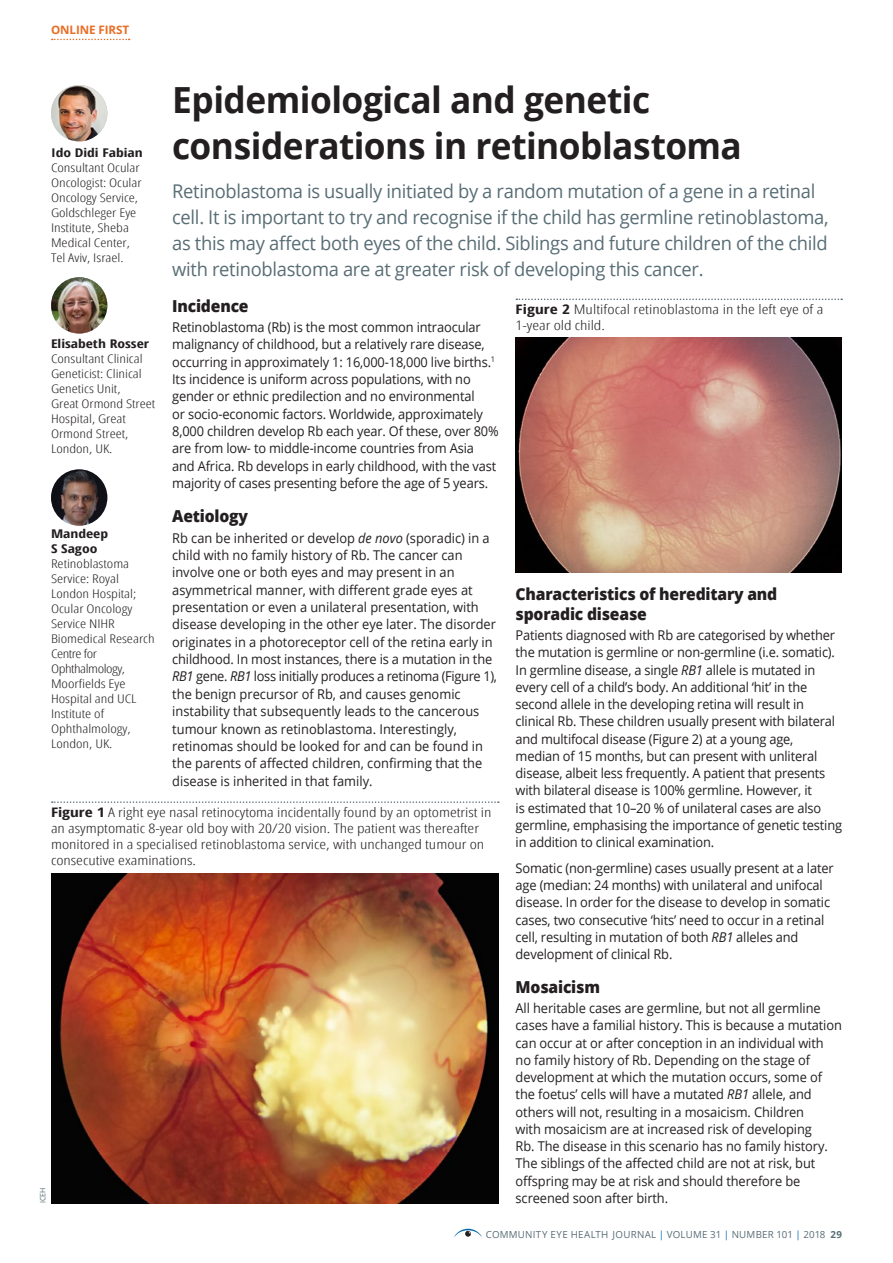
<style>
.page{position:relative;width:893px;height:1263px;background:#fff}
.page>*{position:absolute;margin:0;border:0;box-sizing:border-box;transform-origin:0 0}
.t1{font:700 36px/46.5px "Open Sans";letter-spacing:-.015em;color:#231f20}
.t2{font:18.9px/26.1px "Open Sans";letter-spacing:-.015em;color:#586d75}
.t3{font:800 16.5px/19.5px "Open Sans";letter-spacing:-.01em;color:#231f20;scale:.95 1}
.t4{font:13.5px/17.2px "Open Sans";letter-spacing:-.01em;color:#231f20;scale:.95 1}
.t5{font:300 13.2px/16.2px "Open Sans Condensed";color:#231f20;scale:1.32 1}
.t6{font:300 12px/15px "Open Sans Condensed";color:#231f20;scale:1.3 1}
.t7{font:700 12px/15px "Open Sans Condensed";color:#231f20;scale:1.3 1}
.t8{font:700 11.7px "Open Sans";letter-spacing:-.005em;color:#e96d24}
.t9{font:9.75px "Open Sans";letter-spacing:.025em;color:#586d75}
.t10{font:7.5px "Open Sans";color:#586d75;scale:.95 1}
.s1{font-style:italic}
.s2{font-weight:700}
.s3{color:#006cb7}
</style>
<div class="page">
<svg style="left:454px;top:1229px;width:28px;height:8px"></svg>
<svg style="left:52px;top:39px;width:78px;height:1px"></svg>
<img style="left:51px;top:873px;width:448px;height:330px">
<svg style="left:52px;top:801px;width:447px;height:2px"></svg>
<img style="left:51px;top:85px;width:56px;height:56px;border-radius:28px">
<img style="left:51px;top:469px;width:56px;height:57px;border-radius:28px">
<img style="left:51px;top:277px;width:56px;height:57px;border-radius:28px">
<img style="left:516px;top:337px;width:326px;height:235px">
<svg style="left:516px;top:299px;width:326px;height:1px"></svg>
<p class="t8" style="left:51px;top:22px;width:80px">ONLINE FIRST</p>
<p class="t7" style="left:51px;top:145px;width:72px">Ido Didi Fabian</p>
<p class="t6" style="left:51px;top:160px;width:71px">Consultant Ocular<br>Oncologist: Ocular<br>Oncology Service,<br>Goldschleger Eye<br>Institute, Sheba<br>Medical Center,<br>Tel Aviv, Israel.</p>
<h1 class="t1" style="left:172px;top:75px;width:571px">Epidemiological and genetic considerations in retinoblastoma</h1>
<p class="t2" style="left:172px;top:178px;width:658px">Retinoblastoma is usually initiated by a random mutation of a gene in a retinal cell. It is important to try and recognise if the child has germline retinoblastoma, as this may affect both eyes of the child. Siblings and future children of the child with retinoblastoma are at greater risk of developing this cancer.</p>
<p class="t7" style="left:51px;top:336px;width:77px">Elisabeth Rosser</p>
<p class="t6" style="left:51px;top:351px;width:82px">Consultant Clinical<br>Geneticist: Clinical<br>Genetics Unit,<br>Great Ormond Street<br>Hospital, Great<br>Ormond Street,<br>London, UK.</p>
<p class="t7" style="left:51px;top:526px;width:45px">Mandeep<br>S Sagoo</p>
<p class="t6" style="left:51px;top:556px;width:81px">Retinoblastoma<br>Service: Royal<br>London Hospital;<br>Ocular Oncology<br>Service NIHR<br>Biomedical Research<br>Centre for<br>Ophthalmology,<br>Moorfields Eye<br>Hospital and UCL<br>Institute of<br>Ophthalmology,<br>London, UK.</p>
<p class="t3" style="left:172px;top:295px;width:82px">Incidence</p>
<p class="t4" style="left:172px;top:318px;width:345px">Retinoblastoma (Rb) is the most common intraocular malignancy of childhood, but a relatively rare disease, occurring in approximately 1: 16,000-18,000 live births.<sup>1<br></sup>Its incidence is uniform across populations, with no gender or ethnic predilection and no environmental<br>or socio-economic factors. Worldwide, approximately 8,000 children develop Rb each year. Of these, over 80% are from low- to middle-income countries from Asia and Africa. Rb develops in early childhood, with the vast majority of cases presenting before the age of 5 years.</p>
<p class="t3" style="left:172px;top:506px;width:81px">Aetiology</p>
<p class="t4" style="left:172px;top:529px;width:343px">Rb can be inherited or develop <span class="s1">de novo</span> (sporadic) in a child with no family history of Rb. The cancer can involve one or both eyes and may present in an asymmetrical manner, with different grade eyes at presentation or even a unilateral presentation, with disease developing in the other eye later. The disorder originates in a photoreceptor cell of the retina early in childhood. In most instances, there is a mutation in the <span class="s1">RB1</span> gene. <span class="s1">RB1</span> loss initially produces a retinoma (Figure 1), the benign precursor of Rb, and causes genomic instability that subsequently leads to the cancerous tumour known as retinoblastoma. Interestingly, retinomas should be looked for and can be found in the parents of affected children, confirming that the disease is inherited in that family.</p>
<p class="t5" style="left:51px;top:804px;width:335px"><span class="s2">Figure 1</span> A right eye nasal retinocytoma incidentally found by an optometrist in an asymptomatic 8-year old boy with 20/20 vision. The patient was thereafter monitored in a specialised retinoblastoma service, with unchanged tumour on consecutive examinations.</p>
<p class="t10" style="left:38px;top:1203px;width:18px;rotate:-90deg">ICEH</p>
<p class="t5" style="left:516px;top:301px;width:235px"><span class="s2">Figure 2</span> Multifocal retinoblastoma in the left eye of a<br>1-year old child.</p>
<p class="t3" style="left:516px;top:584px;width:277px">Characteristics of hereditary and sporadic disease</p>
<p class="t4" style="left:516px;top:626px;width:345px">Patients diagnosed with Rb are categorised by whether the mutation is germline or non-germline (i.e. somatic).<br>In germline disease, a single <span class="s1">RB1</span> allele is mutated in every cell of a child’s body. An additional ‘hit’ in the second allele in the developing retina will result in clinical Rb. These children usually present with bilateral and multifocal disease (Figure 2) at a young age,<br>median of 15 months, but can present with unliteral disease, albeit less frequently. A patient that presents with bilateral disease is 100% germline. However, it<br>is estimated that 10–20 % of unilateral cases are also germline, emphasising the importance of genetic testing in addition to clinical examination.</p>
<p class="t4" style="left:516px;top:859px;width:336px">Somatic (non-germline) cases usually present at a later age (median: 24 months) with unilateral and unifocal disease. In order for the disease to develop in somatic cases, two consecutive ‘hits’ need to occur in a retinal cell, resulting in mutation of both <span class="s1">RB1</span> alleles and development of clinical Rb.</p>
<p class="t3" style="left:516px;top:976px;width:90px">Mosaicism</p>
<p class="t4" style="left:516px;top:999px;width:345px">All heritable cases are germline, but not all germline cases have a familial history. This is because a mutation can occur at or after conception in an individual with no family history of Rb. Depending on the stage of development at which the mutation occurs, some of the foetus’ cells will have a mutated <span class="s1">RB1</span> allele, and others will not, resulting in a mosaicism. Children<br>with mosaicism are at increased risk of developing<br>Rb. The disease in this scenario has no family history.<br>The siblings of the affected child are not at risk, but offspring may be at risk and should therefore be screened soon after birth.</p>
<p class="t9" style="left:486px;top:1228px;width:358px">COMMUNITY EYE HEALTH JOURNAL <span class="s3">|</span> VOLUME 31 <span class="s3">|</span> NUMBER 101 <span class="s3">|</span> 2018 <span class="s2">29</span></p>
</div>
